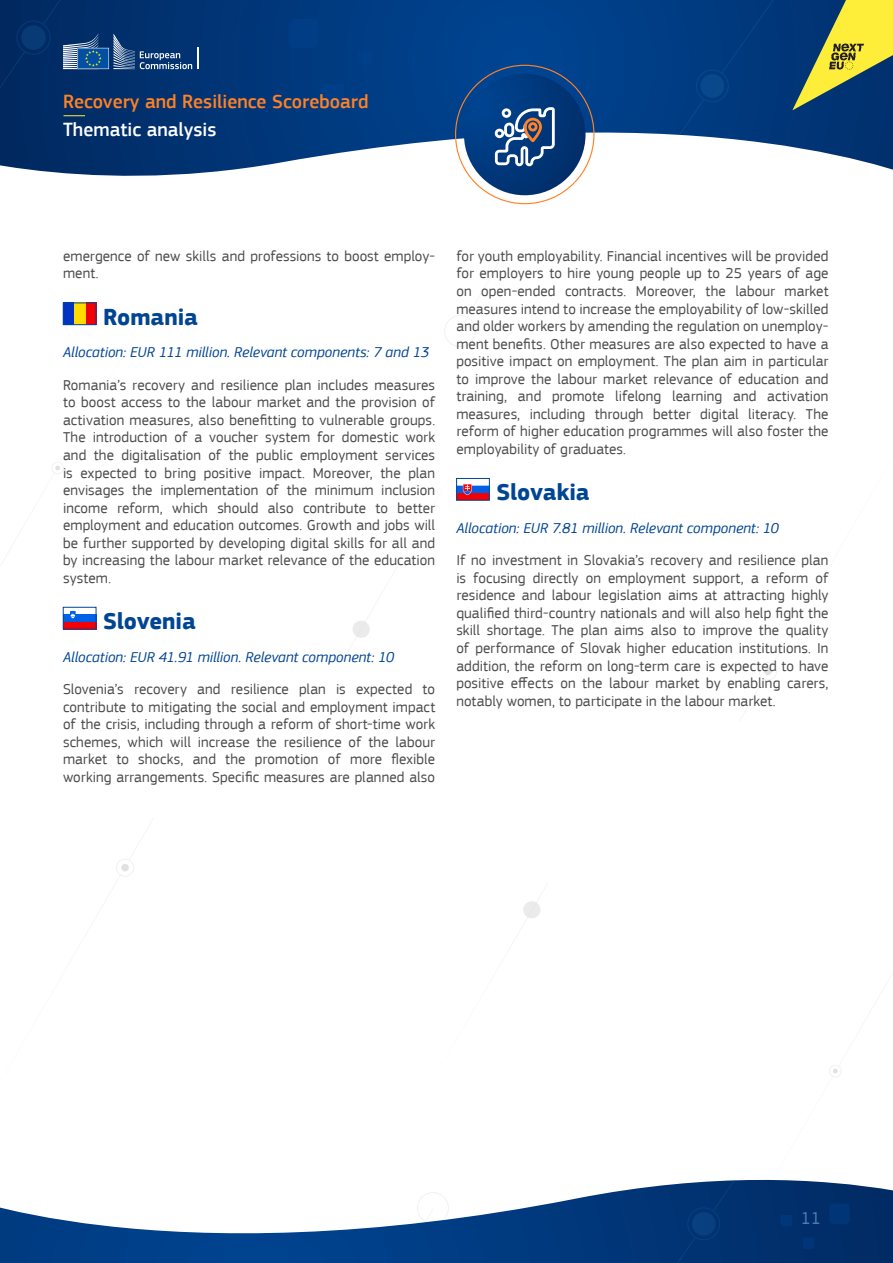
<style>
.page{position:relative;width:893px;height:1263px;background:#fff}
.page>*{position:absolute;margin:0;border:0;box-sizing:border-box;transform-origin:0 0}
.body_text{font:700 24px "EC Square Sans Pro";letter-spacing:-.005em;color:#004593}
.t1{font:500 19.8px "EC Square Sans Pro";color:#ff8225}
.t2{font:500 19.8px "EC Square Sans Pro";color:#fff}
.t3{font:18px "EC Square Sans Pro";color:#4d7db4}
.body_text-2{font:15px/17.5px "EC Square Sans Pro";letter-spacing:.005em;color:#4b4c4d;text-align:justify}
.body_text-3{font:italic 15px "EC Square Sans Pro";color:#004593}
</style>
<div class="page">
<div style="left:85px;top:303px;width:11px;height:22px;background:#f20005"></div>
<div style="left:63px;top:303px;width:11px;height:22px;background:#0033bf"></div>
<div style="left:74px;top:303px;width:11px;height:22px;background:#ffdb00"></div>
<div style="left:63px;top:303px;width:33px;height:22px;border:1px solid #004593"></div>
<div style="left:63px;top:614px;width:33px;height:8px;background:#0061e6"></div>
<div style="left:63px;top:622px;width:33px;height:7px;background:#f20005"></div>
<svg style="left:70px;top:611px;width:6px;height:8px"></svg>
<div style="left:63px;top:607px;width:33px;height:22px;border:1px solid #004593"></div>
<svg style="left:458px;top:484px;width:30px;height:14px"></svg>
<div style="left:456px;top:478px;width:34px;height:22px;border:1px solid #004593"></div>
<svg style="left:0;top:0;width:893px;height:199px"></svg>
<svg style="left:654px;top:99px;width:51px;height:73px"></svg>
<div style="left:701px;top:74px;width:23px;height:24px;background:#09488b;border-radius:50%"></div>
<div style="left:696px;top:70px;width:33px;height:32px;border:1px solid #175d9e;border-radius:50%"></div>
<svg style="left:721px;top:0;width:172px;height:110px;background:#436565"></svg>
<svg style="left:43px;top:0;width:31px;height:25px"></svg>
<div style="left:0;top:51px;width:26px;height:76px;background:#012960"></div>
<div style="left:21px;top:25px;width:25px;height:25px;background:#083a76;border-radius:50%"></div>
<div style="left:17px;top:21px;width:33px;height:34px;border:1px solid #175d9e;border-radius:50%"></div>
<div style="left:464px;top:74px;width:121px;height:121px;background:linear-gradient(to right,#00418b,#012f6b);border-radius:50%"></div>
<div style="left:289px;top:19px;width:29px;height:29px;background:#003d85;border-radius:5px"></div>
<div style="left:320px;top:84px;width:24px;height:23px;background:#003e87;border-radius:4px"></div>
<div style="left:358px;top:52px;width:13px;height:13px;background:#003f89;border-radius:2px"></div>
<hr style="left:197px;top:48px;width:2px;height:21px;background:#fff">
<svg style="left:63px;top:34px;width:129px;height:35px;background:#2e588b"></svg>
<svg style="left:64px;top:115px;width:21px;height:1px"></svg>
<svg style="left:493px;top:106px;width:63px;height:62px"></svg>
<svg style="left:0;top:1179px;width:893px;height:84px"></svg>
<svg style="left:712px;top:1179px;width:31px;height:33px"></svg>
<svg style="left:646px;top:1236px;width:50px;height:27px"></svg>
<div style="left:692px;top:1212px;width:23px;height:23px;background:#08407f;border-radius:50%"></div>
<div style="left:687px;top:1207px;width:33px;height:33px;border:1px solid #175d9e;border-radius:50%"></div>
<div style="left:829px;top:1203px;width:21px;height:21px;background:#003577;border-radius:3px"></div>
<div style="left:803px;top:1237px;width:11px;height:12px;background:#003679;border-radius:2px"></div>
<div style="left:781px;top:1215px;width:11px;height:11px;background:#003779;border-radius:2px"></div>
<h2 class="t1" style="left:63px;top:90px;width:307px">Recovery and Resilience Scoreboard</h2>
<h2 class="t2" style="left:63px;top:118px;width:155px">Thematic analysis</h2>
<p class="body_text-2" style="left:63px;top:247px;width:374px">emergence of new skills and professions to boost employ&shy;ment.</p>
<p class="body_text" style="left:103px;top:303px;width:96px">Romania</p>
<p class="body_text-3" style="left:63px;top:344px;width:368px">Allocation: EUR 111 million. Relevant components: 7 and 13</p>
<p class="body_text-2" style="left:63px;top:376px;width:374px">Romania’s recovery and resilience plan includes measures to boost access to the labour market and the provision of activation measures, also benefitting to vulnerable groups.<br>The introduction of a voucher system for domestic work and the digitalisation of the public employment services is expected to bring positive impact. Moreover, the plan envisages the implementation of the minimum inclusion income reform, which should also contribute to better employment and education outcomes. Growth and jobs will be further supported by developing digital skills for all and by increasing the labour market relevance of the education system.</p>
<p class="body_text" style="left:103px;top:607px;width:94px">Slovenia</p>
<p class="body_text-3" style="left:63px;top:648px;width:333px">Allocation: EUR 41.91 million. Relevant component: 10</p>
<p class="body_text-2" style="left:63px;top:680px;width:374px">Slovenia’s recovery and resilience plan is expected to contribute to mitigating the social and employment impact of the crisis, including through a reform of short-time work schemes, which will increase the resilience of the labour market to shocks, and the promotion of more flexible working arrangements. Specific measures are planned also</p>
<p class="body_text-2" style="left:456px;top:247px;width:374px">for youth employability. Financial incentives will be provided for employers to hire young people up to 25 years of age on open-ended contracts. Moreover, the labour market measures intend to increase the employability of low-skilled and older workers by amending the regulation on unemploy&shy;ment benefits. Other measures are also expected to have a positive impact on employment. The plan aim in particular to improve the labour market relevance of education and training, and promote lifelong learning and activation measures, including through better digital literacy. The reform of higher education programmes will also foster the employability of graduates.</p>
<p class="body_text" style="left:496px;top:478px;width:95px">Slovakia</p>
<p class="body_text-3" style="left:456px;top:519px;width:324px">Allocation: EUR 7.81 million. Relevant component: 10</p>
<p class="body_text-2" style="left:456px;top:552px;width:374px">If no investment in Slovakia’s recovery and resilience plan is focusing directly on employment support, a reform of residence and labour legislation aims at attracting highly qualified third-country nationals and will also help fight the skill shortage. The plan aims also to improve the quality of performance of Slovak higher education institutions. In addition, the reform on long-term care is expected to have positive effects on the labour market by enabling carers, notably women, to participate in the labour market.</p>
<p class="t3" style="left:801px;top:1207px;width:22px">11</p>
</div>
